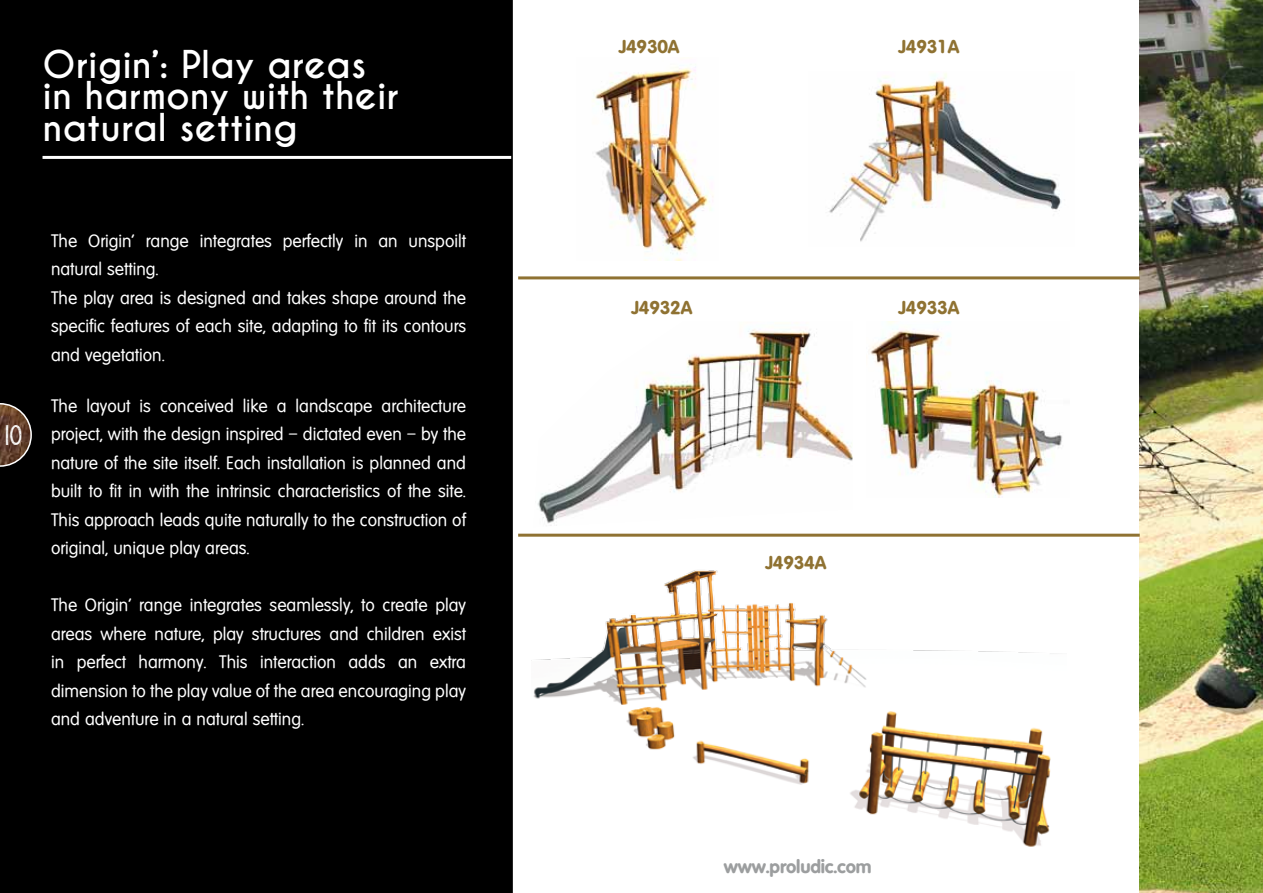
<style>
.page{position:relative;width:1263px;height:893px;background:#fff}
.page>*{position:absolute;margin:0;border:0;box-sizing:border-box;transform-origin:0 0}
.t1{font:700 36px/31.5px "Caviar Dreams";color:#fff}
.t2{font:22.5px "Janda Safeand Sound";color:#fff}
.t3{font:700 18px "Volkswagen";letter-spacing:-.01em;color:#8f7232}
.t4{font:700 18px "Volkswagen";letter-spacing:-.01em;color:#9c9e9f}
.t5{font:17.25px/28.5px "Volkswagen";color:#fff;text-align:justify}
</style>
<div class="page">
<img style="left:1140px;top:0;width:123px;height:893px">
<img style="left:869px;top:322px;width:193px;height:175px">
<img style="left:537px;top:328px;width:316px;height:198px">
<img style="left:531px;top:570px;width:523px;height:277px">
<hr style="left:518px;top:276px;width:622px;height:3px;background:#8f7232">
<hr style="left:518px;top:534px;width:622px;height:3px;background:#8f7232">
<img style="left:593px;top:67px;width:120px;height:193px">
<img style="left:829px;top:73px;width:233px;height:169px">
<div style="left:0;top:0;width:513px;height:893px;background:#000"></div>
<hr style="left:43px;top:156px;width:468px;height:3px;background:#fff">
<svg style="left:0;top:403px;width:32px;height:64px;background:#594032"></svg>
<h1 class="t1" style="left:43px;top:49px;width:358px">Origin’: Play areas in harmony with their natural setting</h1>
<h2 class="t2" style="left:5px;top:420px;width:19px">10</h2>
<p class="t5" style="left:51px;top:226px;width:417px;text-align:left">The Origin’ range integrates perfectly in an unspoilt natural setting.<br>The play area is designed and takes shape around the specific features of each site, adapting to fit its contours and vegetation.</p>
<p class="t5" style="left:51px;top:391px;width:417px">The layout is conceived like a landscape architecture project, with the design inspired – dictated even – by the nature of the site itself. Each installation is planned and built to fit in with the intrinsic characteristics of the site.<br>This approach leads quite naturally to the construction of original, unique play areas.</p>
<p class="t5" style="left:51px;top:591px;width:417px">The Origin’ range integrates seamlessly, to create play areas where nature, play structures and children exist in perfect harmony. This interaction adds an extra dimension to the play value of the area encouraging play and adventure in a natural setting.</p>
<p class="t3" style="left:619px;top:35px;width:62px">J4930A</p>
<p class="t3" style="left:898px;top:35px;width:62px">J4931A</p>
<p class="t3" style="left:631px;top:296px;width:62px">J4932A</p>
<p class="t3" style="left:898px;top:296px;width:62px">J4933A</p>
<p class="t3" style="left:765px;top:551px;width:62px">J4934A</p>
<p class="t4" style="left:724px;top:856px;width:149px">www.proludic.com</p>
</div>
